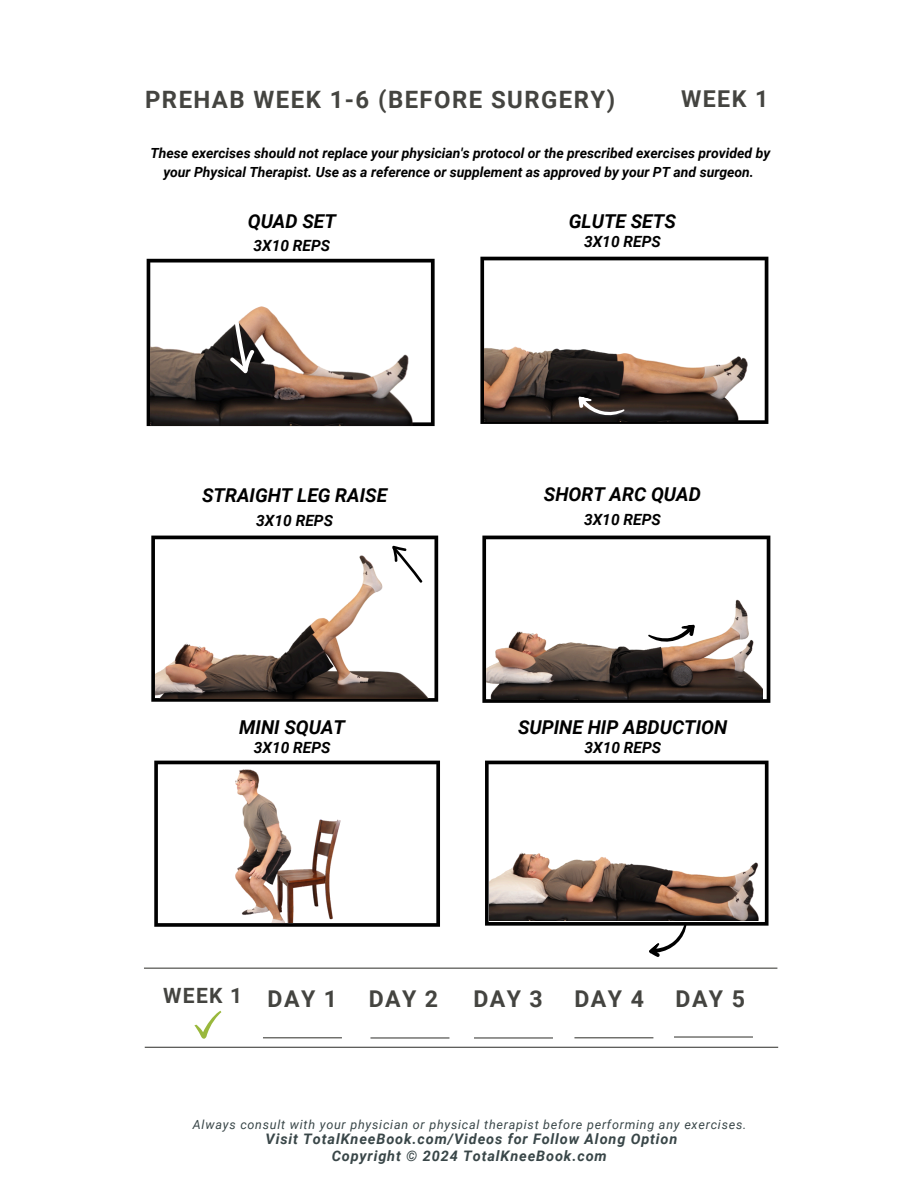
<style>
.page{position:relative;width:918px;height:1188px;background:#fff}
.page>*{position:absolute;margin:0;border:0;box-sizing:border-box;transform-origin:0 0}
.t1{font:700 24px "Roboto";letter-spacing:.06em;color:#444440}
.t2{font:700 23.25px "Roboto";color:#444440}
.t3{font:700 23.1px "Roboto";letter-spacing:.06em;color:#444440}
.t4{font:700 21px "Roboto";color:#444440}
.t5{font:italic 700 19.05px "Roboto";color:#000}
.t6{font:italic 700 15.45px "Roboto";color:#000}
.t7{font:italic 700 14.55px "Roboto";letter-spacing:.06em;color:#394648}
.t8{font:italic 700 13.95px/18.6px "Roboto";color:#000;text-align:center}
.t9{font:italic 12.6px "Roboto";letter-spacing:.06em;color:#394648}
</style>
<div class="page">
<hr style="left:145px;top:1047px;width:633px;height:1px;background:#444440">
<hr style="left:144px;top:968px;width:633px;height:1px;background:#444440">
<hr style="left:263px;top:1037px;width:79px;height:1px;background:#444440">
<hr style="left:370px;top:1037px;width:79px;height:2px;background:#444440">
<hr style="left:574px;top:1037px;width:79px;height:1px;background:#444440">
<svg style="left:194px;top:1011px;width:27px;height:28px"></svg>
<hr style="left:474px;top:1037px;width:79px;height:2px;background:#444440">
<hr style="left:674px;top:1036px;width:79px;height:2px;background:#444440">
<svg style="left:147px;top:259px;width:288px;height:167px"></svg>
<svg style="left:151px;top:536px;width:287px;height:166px;fill:#000"></svg>
<svg style="left:482px;top:536px;width:288px;height:167px;fill:#000"></svg>
<svg style="left:154px;top:761px;width:286px;height:166px"></svg>
<svg style="left:485px;top:761px;width:284px;height:165px"></svg>
<svg style="left:480px;top:257px;width:288px;height:167px;fill:#000"></svg>
<img style="left:150px;top:261px;width:285px;height:165px">
<svg style="left:228px;top:304px;width:29px;height:71px"></svg>
<img style="left:485px;top:259px;width:275px;height:163px">
<img style="left:156px;top:540px;width:275px;height:159px">
<svg style="left:386px;top:540px;width:37px;height:46px"></svg>
<img style="left:487px;top:539px;width:275px;height:160px">
<svg style="left:647px;top:624px;width:50px;height:23px"></svg>
<img style="left:194px;top:765px;width:205px;height:158px">
<img style="left:489px;top:771px;width:280px;height:150px">
<svg style="left:648px;top:919px;width:46px;height:38px"></svg>
<svg style="left:575px;top:396px;width:51px;height:26px"></svg>
<h3 class="t1" style="left:145px;top:86px;width:472px">PREHAB WEEK 1-6 (BEFORE SURGERY)</h3>
<h3 class="t2" style="left:681px;top:85px;width:89px">WEEK 1</h3>
<h2 class="t8" style="left:150px;top:144px;width:621px">These exercises should not replace your physician's protocol or the prescribed exercises provided by your Physical Therapist. Use as a reference or supplement as approved by your PT and surgeon.</h2>
<p class="t5" style="left:248px;top:211px;width:90px">QUAD SET</p>
<h2 class="t5" style="left:569px;top:210px;width:108px">GLUTE SETS</h2>
<h2 class="t6" style="left:253px;top:237px;width:78px">3X10 REPS</h2>
<h3 class="t6" style="left:584px;top:233px;width:78px">3X10 REPS</h3>
<p class="t5" style="left:202px;top:484px;width:187px">STRAIGHT LEG RAISE</p>
<h3 class="t5" style="left:544px;top:484px;width:159px">SHORT ARC QUAD</h3>
<p class="t6" style="left:256px;top:511px;width:78px">3X10 REPS</p>
<p class="t6" style="left:584px;top:511px;width:78px">3X10 REPS</p>
<p class="t5" style="left:239px;top:716px;width:107px">MINI SQUAT</p>
<p class="t5" style="left:518px;top:716px;width:211px">SUPINE HIP ABDUCTION</p>
<p class="t6" style="left:254px;top:739px;width:78px">3X10 REPS</p>
<h2 class="t6" style="left:584px;top:739px;width:78px">3X10 REPS</h2>
<p class="t4" style="left:163px;top:983px;width:81px">WEEK 1</p>
<p class="t3" style="left:268px;top:986px;width:71px">DAY 1</p>
<h2 class="t3" style="left:369px;top:986px;width:71px">DAY 2</h2>
<h3 class="t3" style="left:473px;top:986px;width:71px">DAY 3</h3>
<p class="t3" style="left:574px;top:986px;width:71px">DAY 4</p>
<p class="t3" style="left:676px;top:986px;width:71px">DAY 5</p>
<p class="t9" style="left:193px;top:1117px;width:555px">Always consult with your physician or physical therapist before performing any exercises.</p>
<p class="t7" style="left:266px;top:1131px;width:413px">Visit TotalKneeBook.com/Videos for Follow Along Option</p>
<p class="t7" style="left:332px;top:1148px;width:277px">Copyright © 2024 TotalKneeBook.com</p>
</div>
